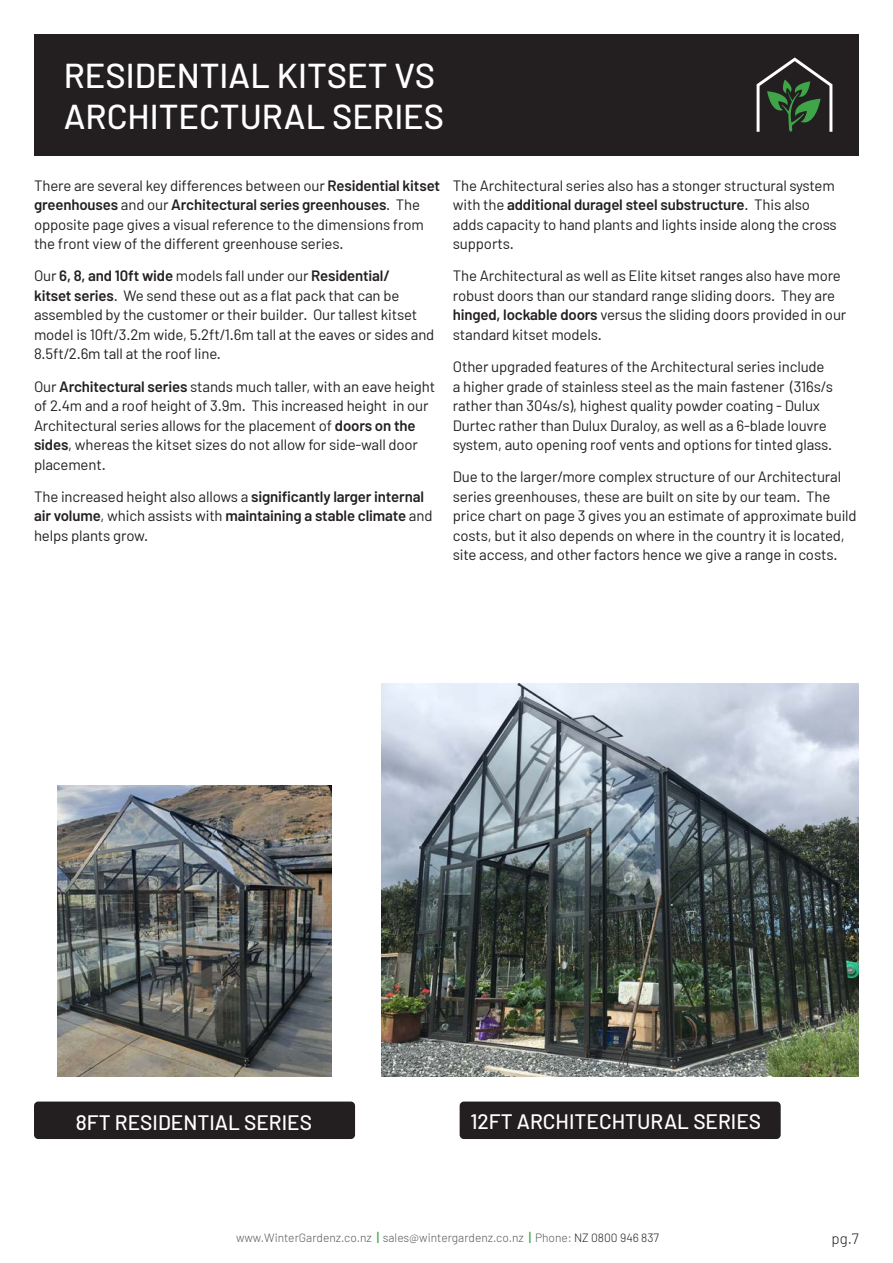
<style>
.page{position:relative;width:893px;height:1263px;background:#fff}
.page>*{position:absolute;margin:0;border:0;box-sizing:border-box;transform-origin:0 0}
.WG_Brochure_Header_BIG{font:500 34.5px "Barlow";color:#fff}
.Small_Headlines_-_CAPS{font:500 20.85px "Barlow";color:#fff}
.Body_Copy{font:15px/19.5px "Barlow";letter-spacing:-.01em;color:#231f20}
.t1{font:300 15px "Barlow";color:#231f20}
.t2{font:300 12px "Barlow";color:#57585a}
.s1{font-weight:600}
.s2{font-weight:500;font-size:13.35px;color:#40a548}
.s3{color:#231f20}
</style>
<div class="page">
<div style="left:34px;top:34px;width:825px;height:121px;background:#231f20"></div>
<svg style="left:757px;top:57px;width:75px;height:75px"></svg>
<img style="left:381px;top:683px;width:478px;height:393px">
<div style="left:460px;top:1101px;width:321px;height:38px;background:#231f20;border-radius:4px"></div>
<div style="left:34px;top:1101px;width:321px;height:38px;background:#231f20;border-radius:4px"></div>
<img style="left:58px;top:785px;width:273px;height:291px">
<p class="WG_Brochure_Header_BIG" style="left:64px;top:54px;width:373px">RESIDENTIAL KITSET VS</p>
<p class="WG_Brochure_Header_BIG" style="left:64px;top:95px;width:382px">ARCHITECTURAL SERIES</p>
<p class="Body_Copy" style="left:34px;top:175px;width:408px">There are several key differences between our <span class="s1">Residential kitset greenhouses</span> and our <span class="s1">Architectural series greenhouses</span>. The opposite page gives a visual reference to the dimensions from the front view of the different greenhouse series.</p>
<p class="Body_Copy" style="left:34px;top:266px;width:402px">Our <span class="s1">6, 8, and 10ft wide</span> models fall under our <span class="s1">Residential/<br>kitset series</span>. We send these out as a flat pack that can be assembled by the customer or their builder. Our tallest kitset model is 10ft/3.2m wide, 5.2ft/1.6m tall at the eaves or sides and 8.5ft/2.6m tall at the roof line.</p>
<p class="Body_Copy" style="left:34px;top:376px;width:403px">Our <span class="s1">Architectural series</span> stands much taller, with an eave height of 2.4m and a roof height of 3.9m. This increased height in our Architectural series allows for the placement of <span class="s1">doors on the sides</span>, whereas the kitset sizes do not allow for side-wall door placement.</p>
<p class="Body_Copy" style="left:34px;top:486px;width:400px">The increased height also allows a <span class="s1">significantly larger internal air volume</span>, which assists with <span class="s1">maintaining a stable climate</span> and helps plants grow.</p>
<p class="Body_Copy" style="left:453px;top:175px;width:385px">The Architectural series also has a stonger structural system with the <span class="s1">additional duragel steel substructure</span>. This also adds capacity to hand plants and lights inside along the cross supports.</p>
<p class="Body_Copy" style="left:453px;top:266px;width:395px">The Architectural as well as Elite kitset ranges also have more robust doors than our standard range sliding doors. They are <span class="s1">hinged, lockable doors</span> versus the sliding doors provided in our standard kitset models.</p>
<p class="Body_Copy" style="left:453px;top:357px;width:382px">Other upgraded features of the Architectural series include a higher grade of stainless steel as the main fastener (316s/s rather than 304s/s), highest quality powder coating - Dulux Durtec rather than Dulux Duraloy, as well as a 6-blade louvre system, auto opening roof vents and options for tinted glass.</p>
<p class="Body_Copy" style="left:453px;top:467px;width:405px">Due to the larger/more complex structure of our Architectural series greenhouses, these are built on site by our team. The price chart on page 3 gives you an estimate of approximate build costs, but it also depends on where in the country it is located, site access, and other factors hence we give a range in costs.</p>
<p class="Small_Headlines_-_CAPS" style="left:76px;top:1109px;width:238px">8FT RESIDENTIAL SERIES</p>
<p class="Small_Headlines_-_CAPS" style="left:470px;top:1109px;width:292px">12FT ARCHITECHTURAL SERIES</p>
<p class="t2" style="left:236px;top:1229px;width:425px">www.WinterGardenz.co.nz <span class="s2">|</span> sales@wintergardenz.co.nz <span class="s2">|</span> Phone: <span class="s3">NZ 0800 946 837</span></p>
<p class="t1" style="left:832px;top:1228px;width:29px">pg.7</p>
</div>
